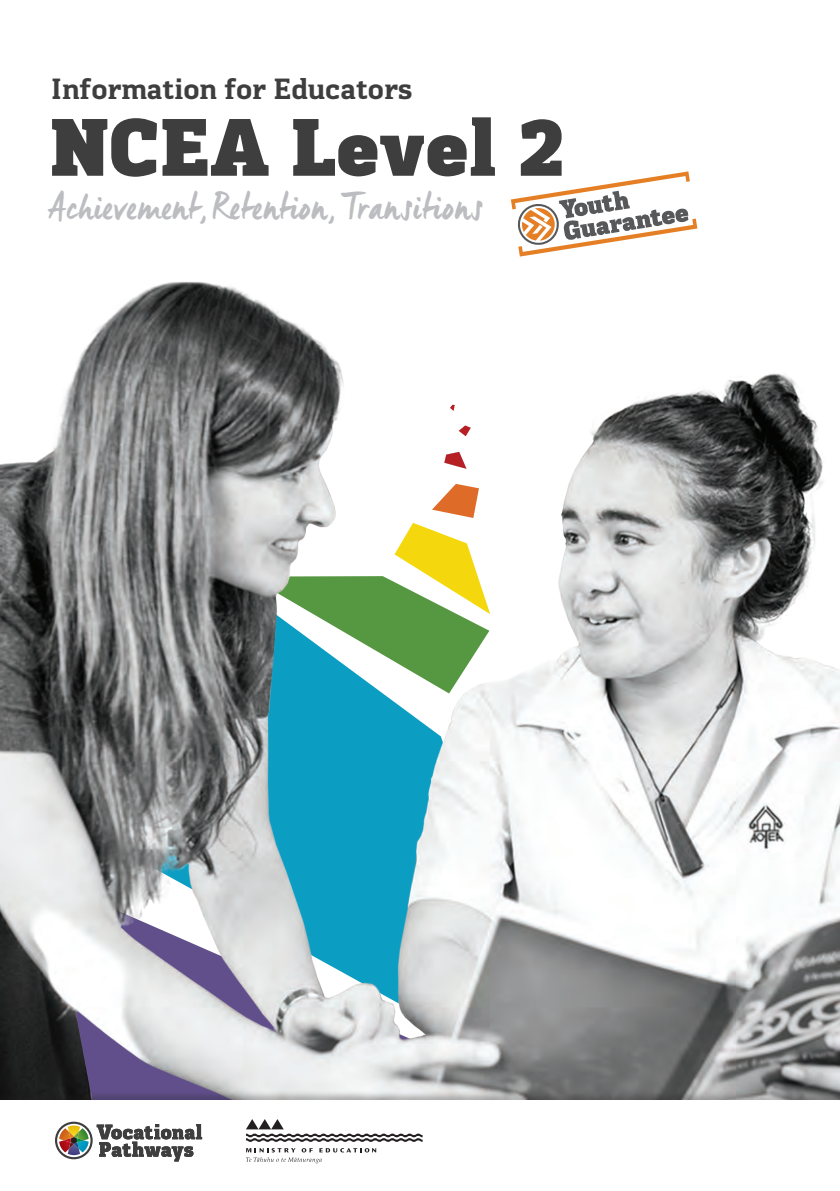
<style>
.page{position:relative;width:840px;height:1191px;background:#fff}
.page>*{position:absolute;margin:0;border:0;box-sizing:border-box;transform-origin:0 0}
.t1{font:900 83.4px "Kondolar";color:#3e3e3f}
.t2{font:38px "Manus";letter-spacing:.02em;color:#bcbdc0}
.t3{font:700 30px "Kondolar";letter-spacing:-.005em;color:#3e3e3f}
</style>
<div class="page">
<img style="left:0;top:282px;width:839px;height:807px">
<div style="left:0;top:1089px;width:839px;height:102px;background:#231f20;opacity:.3"></div>
<div style="left:0;top:1100px;width:839px;height:91px;background:#fff"></div>
<svg style="left:55px;top:1121px;width:147px;height:40px"></svg>
<svg style="left:246px;top:1148px;width:130px;height:15px"></svg>
<svg style="left:246px;top:1119px;width:176px;height:22px"></svg>
<svg style="left:510px;top:171px;width:187px;height:85px"></svg>
<p class="t3" style="left:50px;top:69px;width:364px">Information for Educators</p>
<h1 class="t1" style="left:49px;top:93px;width:516px">NCEA Level 2</h1>
<p class="t2" style="left:48px;top:184px;width:436px">Achievement, Retention,Transitions</p>
</div>
